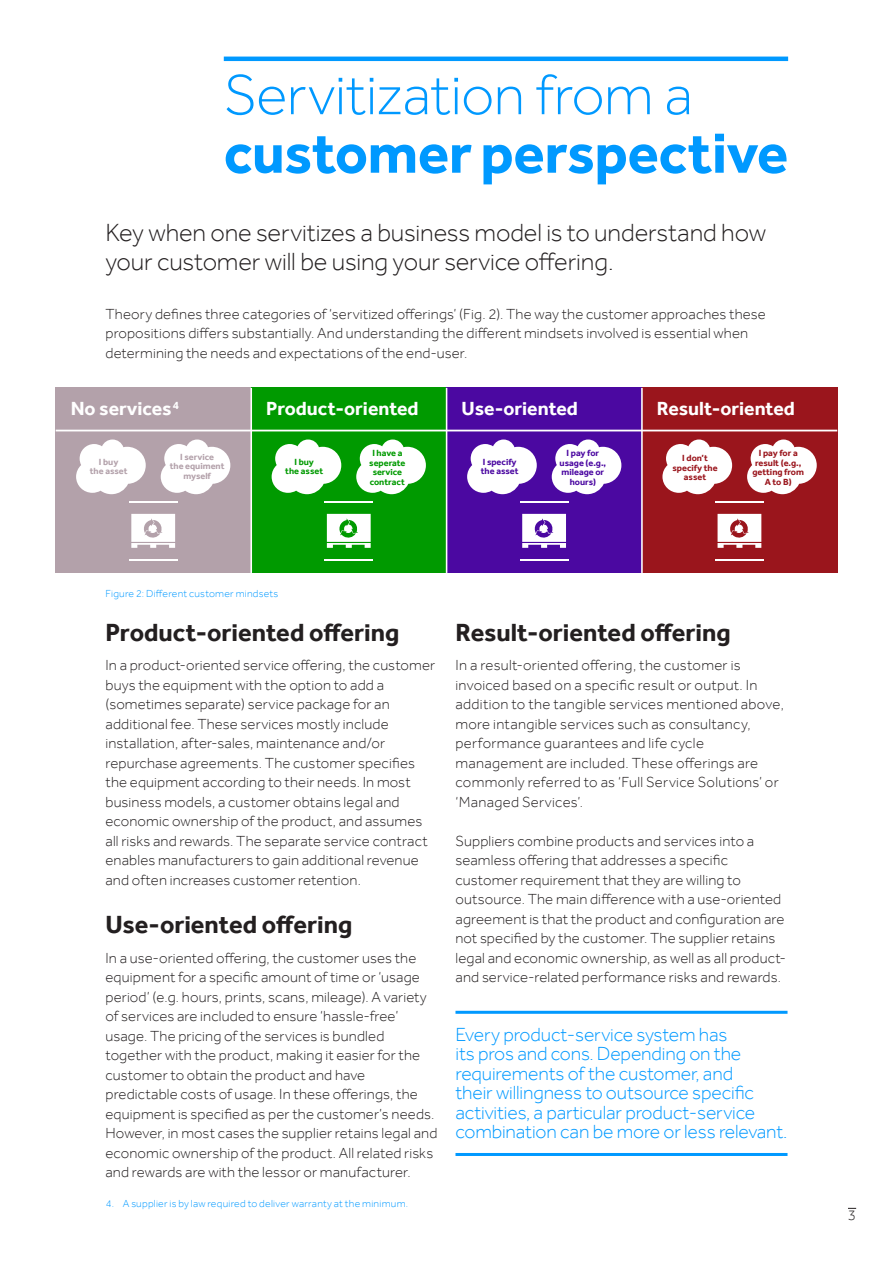
<style>
.page{position:relative;width:893px;height:1263px;background:#fff}
.page>*{position:absolute;margin:0;border:0;box-sizing:border-box;transform-origin:0 0}
.t1{font:700 58.5px "Effra";letter-spacing:-.005em;color:#09f}
.t2{font:300 58.5px "Effra";letter-spacing:-.01em;color:#09f}
.t3{font:300 25.5px/29.2px "Effra";letter-spacing:-.005em;color:#231f20}
.t4{font:700 25.5px "Effra";color:#231f20}
.t5{font:300 19.5px/19.5px "Effra";letter-spacing:-.005em;color:#09f}
.t6{font:700 19.5px "Effra";color:#fff}
.t7{font:300 15px/19.5px "Effra";letter-spacing:.01em;color:#231f20}
.t8{font:300 10.5px "Effra";letter-spacing:.025em;color:#09f}
.t9{font:700 9.15px/9.6px "Effra";color:#9a151c;text-align:center}
.t10{font:700 9.15px/9.6px "Effra";color:#4b08a1}
.t11{font:700 9.15px/9.6px "Effra";color:#009a00;text-align:center}
.t12{font:700 9.15px/9.6px "Effra";color:#b3a1aa;text-align:center}
</style>
<div class="page">
<hr style="left:224px;top:57px;width:564px;height:4px;background:#09f">
<div style="left:251px;top:388px;width:196px;height:185px;background:#009a00"></div>
<div style="left:447px;top:388px;width:195px;height:185px;background:#4b08a1"></div>
<div style="left:642px;top:388px;width:195px;height:185px;background:#9a151c"></div>
<hr style="left:446px;top:388px;width:1px;height:185px;background:#fff">
<hr style="left:641px;top:388px;width:2px;height:185px;background:#fff">
<svg style="left:272px;top:439px;width:69px;height:55px"></svg>
<svg style="left:356px;top:439px;width:70px;height:55px"></svg>
<svg style="left:467px;top:439px;width:70px;height:55px"></svg>
<svg style="left:552px;top:439px;width:69px;height:55px"></svg>
<svg style="left:662px;top:439px;width:70px;height:55px"></svg>
<svg style="left:747px;top:439px;width:70px;height:55px"></svg>
<hr style="left:325px;top:501px;width:48px;height:1px;background:#fff">
<hr style="left:325px;top:559px;width:48px;height:1px;background:#fff">
<svg style="left:327px;top:514px;width:44px;height:34px"></svg>
<div style="left:56px;top:388px;width:195px;height:185px;background:#b3a1aa"></div>
<svg style="left:76px;top:439px;width:70px;height:55px"></svg>
<svg style="left:161px;top:439px;width:69px;height:55px"></svg>
<hr style="left:129px;top:501px;width:49px;height:1px;background:#fff">
<hr style="left:129px;top:559px;width:49px;height:1px;background:#fff">
<svg style="left:131px;top:514px;width:44px;height:34px"></svg>
<hr style="left:520px;top:501px;width:49px;height:1px;background:#fff">
<hr style="left:520px;top:559px;width:49px;height:1px;background:#fff">
<svg style="left:522px;top:514px;width:44px;height:34px"></svg>
<hr style="left:715px;top:501px;width:49px;height:1px;background:#fff">
<hr style="left:715px;top:559px;width:49px;height:1px;background:#fff">
<svg style="left:718px;top:514px;width:43px;height:34px"></svg>
<hr style="left:56px;top:430px;width:781px;height:1px;background:#fff">
<hr style="left:250px;top:388px;width:2px;height:185px;background:#fff">
<hr style="left:455px;top:1011px;width:332px;height:3px;background:#09f">
<hr style="left:455px;top:1153px;width:332px;height:3px;background:#09f">
<h1 class="t2" style="left:224px;top:60px;width:471px">Servitization from a</h1>
<h1 class="t1" style="left:224px;top:118px;width:566px">customer perspective</h1>
<h2 class="t3" style="left:105px;top:218px;width:662px">Key when one servitizes a business model is to understand how your customer will be using your service offering.</h2>
<p class="t7" style="left:105px;top:304px;width:662px">Theory defines three categories of ‘servitized offerings’ (Fig. 2). The way the customer approaches these propositions differs substantially. And understanding the different mindsets involved is essential when determining the needs and expectations of the end-user.</p>
<h3 class="t6" style="left:71px;top:397px;width:110px">No services<sup>4</sup></h3>
<p class="t12" style="left:90px;top:457px;width:39px">I buy<br>the asset</p>
<p class="t12" style="left:170px;top:452px;width:56px">I service<br>the equiment myself</p>
<h3 class="t6" style="left:266px;top:397px;width:154px">Product-oriented</h3>
<h3 class="t6" style="left:462px;top:397px;width:118px">Use-oriented</h3>
<h3 class="t6" style="left:657px;top:397px;width:139px">Result-oriented</h3>
<p class="t11" style="left:285px;top:457px;width:39px">I buy<br>the asset</p>
<p class="t11" style="left:369px;top:448px;width:38px">I have a seperate service contract</p>
<p class="t10" style="left:481px;top:457px;width:39px">I specify the asset</p>
<p class="t10" style="left:560px;top:448px;width:48px;text-align:center">I pay for usage (e.g., mileage or hours)</p>
<p class="t9" style="left:672px;top:453px;width:47px">I don’t specify the asset</p>
<p class="t9" style="left:752px;top:448px;width:53px">I pay for a result (e.g., getting from<br>A to B)</p>
<p class="t8" style="left:105px;top:587px;width:175px">Figure 2: Different customer mindsets</p>
<h2 class="t4" style="left:105px;top:617px;width:296px">Product-oriented offering</h2>
<p class="t7" style="left:105px;top:655px;width:331px">In a product-oriented service offering, the customer buys the equipment with the option to add a (sometimes separate) service package for an additional fee. These services mostly include installation, after-sales, maintenance and/or repurchase agreements. The customer specifies the equipment according to their needs. In most business models, a customer obtains legal and economic ownership of the product, and assumes all risks and rewards. The separate service contract enables manufacturers to gain additional revenue and often increases customer retention.</p>
<h2 class="t4" style="left:105px;top:909px;width:248px">Use-oriented offering</h2>
<p class="t7" style="left:105px;top:948px;width:333px">In a use-oriented offering, the customer uses the equipment for a specific amount of time or ‘usage period’ (e.g. hours, prints, scans, mileage). A variety of services are included to ensure ‘hassle-free’ usage. The pricing of the services is bundled together with the product, making it easier for the customer to obtain the product and have predictable costs of usage. In these offerings, the equipment is specified as per the customer’s needs.<br>However, in most cases the supplier retains legal and economic ownership of the product. All related risks and rewards are with the lessor or manufacturer.</p>
<p class="t8" style="left:106px;top:1197px;width:304px">4. A supplier is by law required to deliver warranty at the minimum.</p>
<h2 class="t4" style="left:455px;top:617px;width:277px">Result-oriented offering</h2>
<p class="t7" style="left:455px;top:655px;width:330px">In a result-oriented offering, the customer is invoiced based on a specific result or output. In addition to the tangible services mentioned above, more intangible services such as consultancy, performance guarantees and life cycle management are included. These offerings are commonly referred to as ‘Full Service Solutions’ or ‘Managed Services’.</p>
<p class="t7" style="left:455px;top:831px;width:332px">Suppliers combine products and services into a seamless offering that addresses a specific customer requirement that they are willing to outsource. The main difference with a use-oriented agreement is that the product and configuration are not specified by the customer. The supplier retains legal and economic ownership, as well as all product&shy;and service-related performance risks and rewards.</p>
<h3 class="t5" style="left:455px;top:1024px;width:334px">Every product-service system has<br>its pros and cons. Depending on the requirements of the customer, and<br>their willingness to outsource specific activities, a particular product-service combination can be more or less relevant.</h3>
<p class="t7" style="left:848px;top:1205px;width:10px">3</p>
</div>
